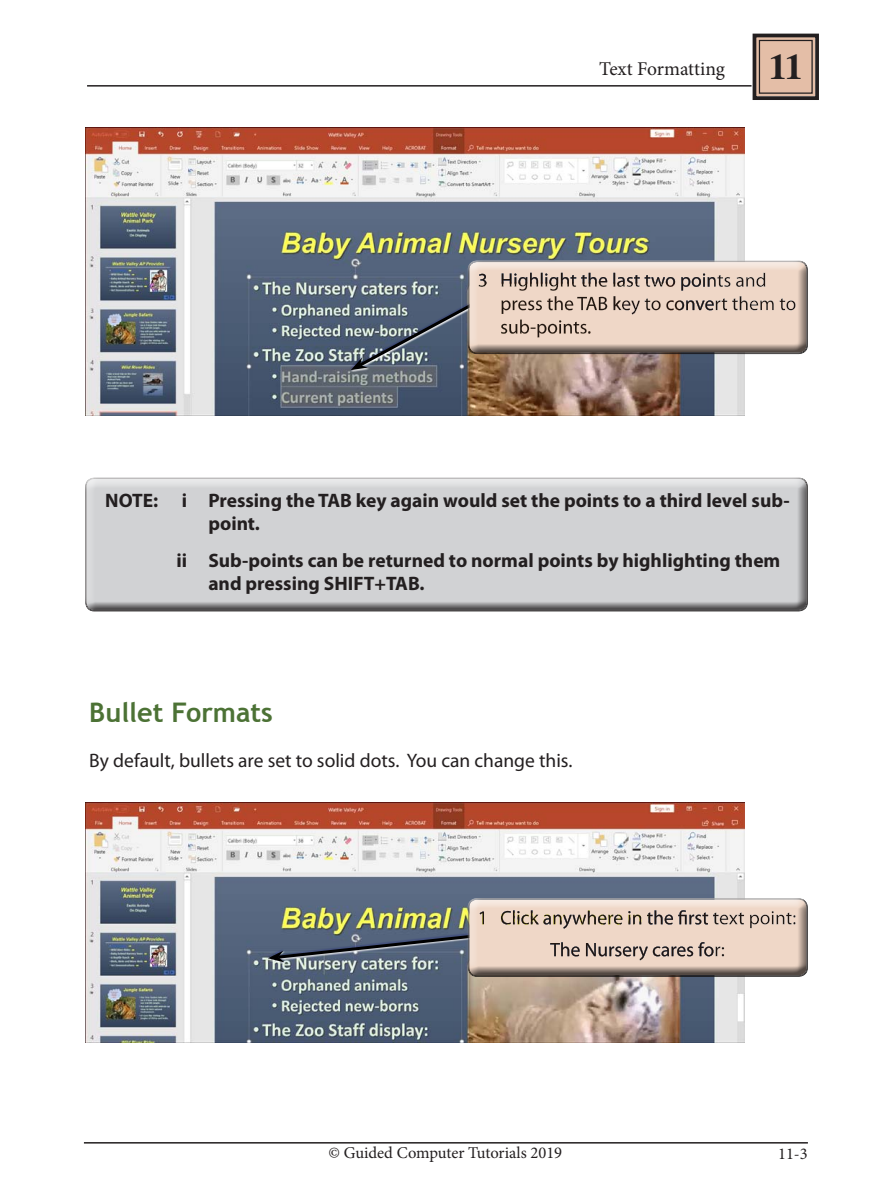
<style>
.page{position:relative;width:893px;height:1191px;background:#fff}
.page>*{position:absolute;margin:0;border:0;box-sizing:border-box;transform-origin:0 0}
.Index_section{font:700 36px "Times";color:#231f20}
.Sub-Head{font:700 27px "Trebuchet MS";color:#4c7235}
.NB_points{font:700 19.5px/23.4px "Myriad Pro";color:#231f20}
.Paragraph{font:19.5px "Myriad Pro";color:#231f20}
.Body{font:19.5px "Minion Pro";letter-spacing:-.005em;color:#231f20}
.Body-2{font:16.5px "Minion Pro";color:#231f20}
</style>
<div class="page">
<hr style="left:84px;top:1142px;width:724px;height:1px;background:#231f20">
<hr style="left:87px;top:85px;width:665px;height:2px;background:#231f20">
<svg style="left:751px;top:33px;width:68px;height:67px;background:#b89b8b"></svg>
<div style="left:759px;top:40px;width:54px;height:54px;border:1px solid #231f20"></div>
<div style="left:85px;top:478px;width:723px;height:134px;background:#231f20;opacity:.75"></div>
<img style="left:85px;top:128px;width:659px;height:288px">
<div style="left:349px;top:301px;width:124px;height:70px;background:#00f;opacity:.18"></div>
<img style="left:85px;top:803px;width:659px;height:240px">
<img style="left:351px;top:260px;width:448px;height:110px">
<div style="left:468px;top:258px;width:351px;height:96px;background:#231f20;opacity:.75"></div>
<img style="left:268px;top:898px;width:200px;height:78px">
<div style="left:468px;top:895px;width:351px;height:83px;background:#231f20;opacity:.75"></div>
<p class="Body" style="left:599px;top:56px;width:127px">Text Formatting</p>
<p class="Index_section" style="left:769px;top:33px;width:36px">11</p>
<p class="NB_points" style="left:208px;top:488px;width:583px;text-indent:-103px">NOTE: i Pressing the TAB key again would set the points to a third level sub&shy;point.</p>
<p class="NB_points" style="left:208px;top:547px;width:574px;text-indent:-32px">ii Sub-points can be returned to normal points by highlighting them and pressing SHIFT+TAB.</p>
<p class="Sub-Head" style="left:89px;top:695px;width:185px">Bullet Formats</p>
<p class="Paragraph" style="left:89px;top:748px;width:485px">By default, bullets are set to solid dots. You can change this.</p>
<p class="Body-2" style="left:328px;top:1141px;width:235px">© Guided Computer Tutorials 2019</p>
<p class="Body-2" style="left:778px;top:1142px;width:31px">11-3</p>
</div>
